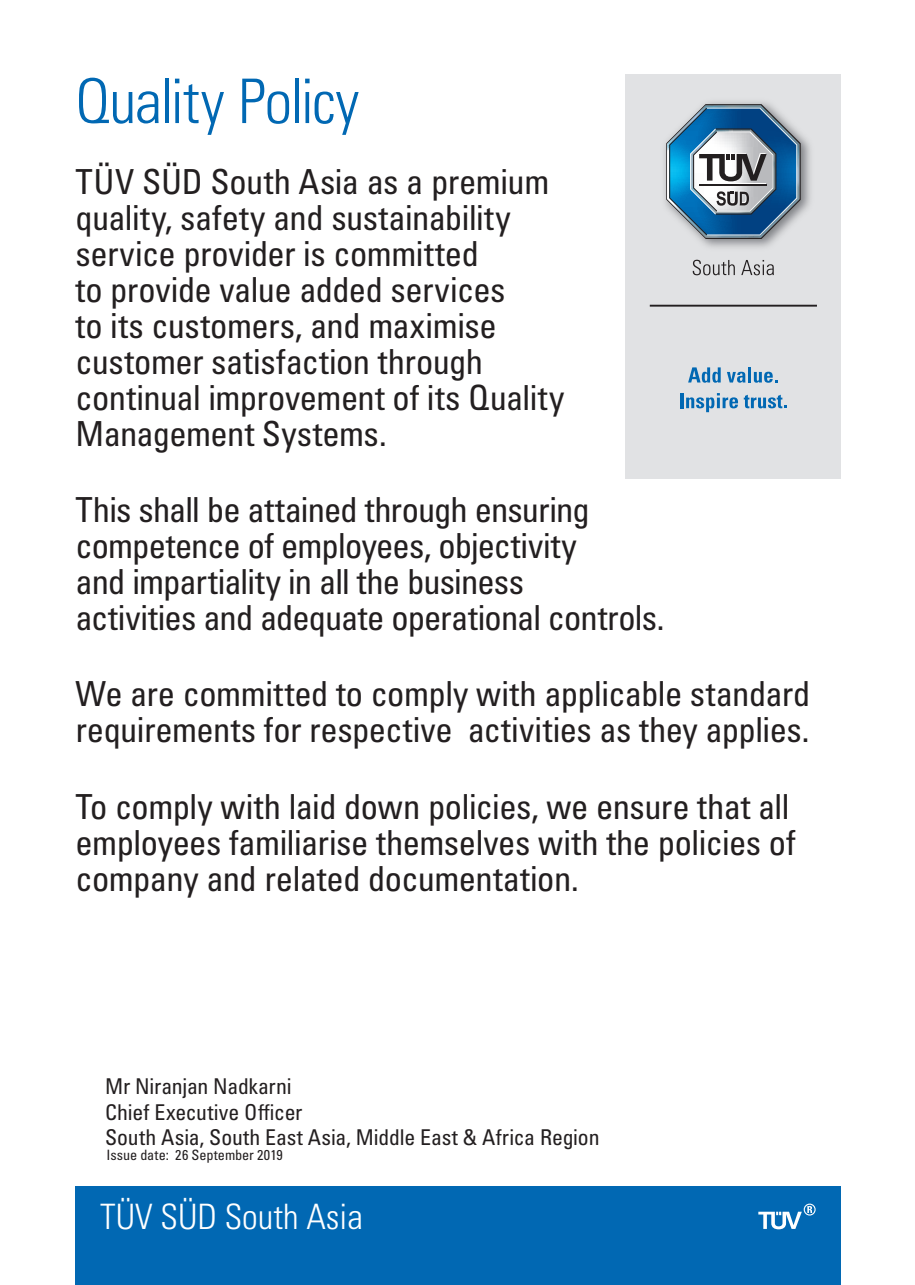
<style>
.page{position:relative;width:915px;height:1285px;background:#fff}
.page>*{position:absolute;margin:0;border:0;box-sizing:border-box;transform-origin:0 0}
.Box_header{font:61.5px "Univers LTCYR 47 Light Cond";letter-spacing:-.025em;color:#0168b3}
.TUV_footer_text_fron{font:35.03px "Univers LTCYR 47 Light Cond";color:#fff}
.Body_text{font:condensed 34.5px/36px "Univers LTCYR 57";letter-spacing:-.015em;color:#231f20}
.Body_text-2{font:condensed 21.75px/25.5px "Univers LTCYR 57";letter-spacing:-.01em;color:#231f20}
.Body_text-3{font:condensed 14.25px "Univers LTCYR 57";letter-spacing:-.005em;color:#231f20}
</style>
<div class="page">
<div style="left:625px;top:74px;width:215px;height:404px;background:#e1e2e4"></div>
<hr style="left:649px;top:305px;width:167px;height:1px;background:#231f20">
<img style="left:664px;top:101px;width:147px;height:147px">
<svg style="left:666px;top:104px;width:134px;height:135px"></svg>
<svg style="left:688px;top:367px;width:32px;height:15px"></svg>
<svg style="left:727px;top:371px;width:18px;height:11px"></svg>
<hr style="left:747px;top:367px;width:3px;height:15px;background:#0168b3">
<svg style="left:753px;top:371px;width:24px;height:11px"></svg>
<hr style="left:680px;top:393px;width:3px;height:15px;background:#0168b3">
<svg style="left:686px;top:393px;width:51px;height:19px"></svg>
<svg style="left:743px;top:394px;width:43px;height:14px"></svg>
<svg style="left:692px;top:260px;width:42px;height:15px"></svg>
<svg style="left:741px;top:260px;width:32px;height:15px"></svg>
<div style="left:75px;top:1185px;width:765px;height:99px;background:#0168b3"></div>
<svg style="left:758px;top:1203px;width:57px;height:25px"></svg>
<p class="Box_header" style="left:75px;top:60px;width:285px">Quality Policy</p>
<p class="Body_text" style="left:76px;top:162px;width:490px">TÜV SÜD South Asia as a premium quality, safety and sustainability service provider is committed<br>to provide value added services<br>to its customers, and maximise customer satisfaction through continual improvement of its Quality<br>Management Systems.</p>
<p class="Body_text" style="left:76px;top:490px;width:590px">This shall be attained through ensuring competence of employees, objectivity<br>and impartiality in all the business<br>activities and adequate operational controls.</p>
<p class="Body_text" style="left:76px;top:675px;width:736px">We are committed to comply with applicable standard requirements for respective activities as they applies.</p>
<p class="Body_text" style="left:76px;top:787px;width:721px">To comply with laid down policies, we ensure that all employees familiarise themselves with the policies of company and related documentation.</p>
<p class="Body_text-2" style="left:105px;top:1072px;width:199px">Mr Niranjan Nadkarni<br>Chief Executive Officer</p>
<p class="Body_text-2" style="left:105px;top:1123px;width:496px">South Asia, South East Asia, Middle East &amp; Africa Region</p>
<p class="Body_text-3" style="left:106px;top:1145px;width:178px">Issue date: 26 September 2019</p>
<p class="TUV_footer_text_fron" style="left:100px;top:1192px;width:264px">TÜV SÜD South Asia</p>
</div>
